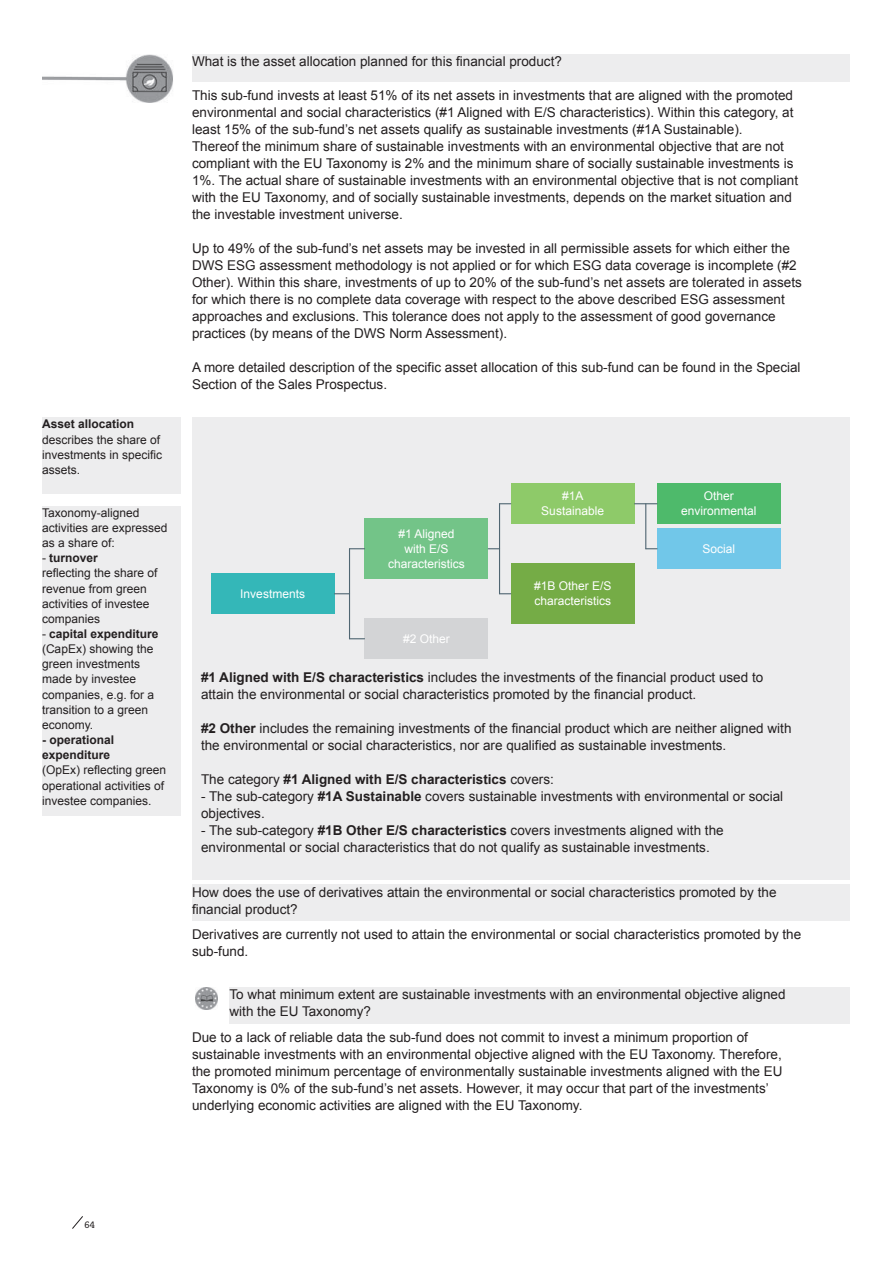
<style>
.page{position:relative;width:893px;height:1263px;background:#fff}
.page>*{position:absolute;margin:0;border:0;box-sizing:border-box;transform-origin:0 0}
.t1{font:13.5px/17px "Arial";color:#231f20}
.t2{font:700 13.5px "Arial";color:#231f20}
.t3{font:12px/15.1px "Arial";color:#231f20}
.t4{font:12px/15.1px "Arial";color:#fff;text-align:center}
.t5{font:700 12px/15.1px "Arial";color:#231f20}
.t6{font:9px "DWS Slab";color:#231f20}
.s1{font-weight:700}
.s2{font-weight:400}
</style>
<div class="page">
<svg style="left:72px;top:1216px;width:11px;height:13px"></svg>
<div style="left:192px;top:54px;width:658px;height:28px;background:#ededee"></div>
<img style="left:42px;top:54px;width:131px;height:48px">
<div style="left:42px;top:417px;width:138px;height:77px;background:#ededee"></div>
<div style="left:192px;top:417px;width:658px;height:463px;background:#ededee"></div>
<div style="left:211px;top:573px;width:123px;height:41px;background:#34b7b8"></div>
<div style="left:364px;top:518px;width:124px;height:61px;background:#73c488"></div>
<div style="left:364px;top:618px;width:124px;height:41px;background:#d3d4d6"></div>
<div style="left:657px;top:483px;width:124px;height:41px;background:#4eba6b"></div>
<div style="left:657px;top:528px;width:124px;height:41px;background:#71c7e9"></div>
<div style="left:511px;top:483px;width:123px;height:41px;background:#8eca69"></div>
<div style="left:511px;top:563px;width:123px;height:61px;background:#75ac46"></div>
<svg style="left:334px;top:593px;width:15px;height:1px"></svg>
<hr style="left:349px;top:549px;width:1px;height:90px;background:#506672">
<svg style="left:350px;top:548px;width:14px;height:1px"></svg>
<svg style="left:350px;top:638px;width:14px;height:1px"></svg>
<hr style="left:499px;top:504px;width:1px;height:90px;background:#506672">
<svg style="left:634px;top:503px;width:23px;height:1px"></svg>
<hr style="left:645px;top:504px;width:1px;height:45px;background:#506672">
<div style="left:42px;top:506px;width:138px;height:309px;background:#ededee"></div>
<div style="left:192px;top:884px;width:658px;height:37px;background:#ededee"></div>
<div style="left:230px;top:987px;width:620px;height:36px;background:#ededee"></div>
<img style="left:195px;top:987px;width:23px;height:23px">
<p class="t5" style="left:42px;top:417px;width:94px">Asset allocation</p>
<p class="t3" style="left:42px;top:432px;width:122px">describes the share of investments in specific assets.</p>
<p class="t3" style="left:42px;top:505px;width:127px">Taxonomy-aligned activities are expressed as a share of:</p>
<p class="t3" style="left:42px;top:550px;width:117px">- <span class="s1">turnover<br></span>reflecting the share of revenue from green activities of investee companies</p>
<p class="t3" style="left:42px;top:626px;width:118px">- <span class="s1">capital expenditure </span>(CapEx) showing the green investments made by investee companies, e.g. for a transition to a green economy.</p>
<p class="t5" style="left:42px;top:732px;width:74px">- operational expenditure</p>
<p class="t3" style="left:42px;top:762px;width:126px">(OpEx) reflecting green operational activities of investee companies.</p>
<p class="t1" style="left:192px;top:53px;width:371px">What is the asset allocation planned for this financial product?</p>
<p class="t1" style="left:192px;top:87px;width:608px">This sub-fund invests at least 51% of its net assets in investments that are aligned with the promoted environmental and social characteristics (#1 Aligned with E/S characteristics). Within this category, at least 15% of the sub-fund’s net assets qualify as sustainable investments (#1A Sustainable).<br>Thereof the minimum share of sustainable investments with an environmental objective that are not compliant with the EU Taxonomy is 2% and the minimum share of socially sustainable investments is 1%. The actual share of sustainable investments with an environmental objective that is not compliant with the EU Taxonomy, and of socially sustainable investments, depends on the market situation and the investable investment universe.</p>
<p class="t1" style="left:192px;top:240px;width:611px">Up to 49% of the sub-fund’s net assets may be invested in all permissible assets for which either the DWS ESG assessment methodology is not applied or for which ESG data coverage is incomplete (#2<br>Other). Within this share, investments of up to 20% of the sub-fund’s net assets are tolerated in assets for which there is no complete data coverage with respect to the above described ESG assessment approaches and exclusions. This tolerance does not apply to the assessment of good governance practices (by means of the DWS Norm Assessment).</p>
<p class="t1" style="left:192px;top:359px;width:610px">A more detailed description of the specific asset allocation of this sub-fund can be found in the Special<br>Section of the Sales Prospectus.</p>
<p class="t4" style="left:240px;top:586px;width:66px">Investments</p>
<p class="t4" style="left:388px;top:526px;width:78px">#1 Aligned with E/S characteristics</p>
<p class="t4" style="left:403px;top:631px;width:48px">#2 Other</p>
<p class="t4" style="left:541px;top:488px;width:64px">#1A<br>Sustainable</p>
<p class="t4" style="left:534px;top:578px;width:79px;text-align:left">#1B Other E/S characteristics</p>
<p class="t4" style="left:681px;top:488px;width:77px">Other environmental</p>
<p class="t4" style="left:703px;top:541px;width:34px">Social</p>
<p class="t1" style="left:201px;top:668px;width:564px"><span class="s1">#1 Aligned with E/S characteristics</span> includes the investments of the financial product used to attain the environmental or social characteristics promoted by the financial product.</p>
<p class="t1" style="left:201px;top:719px;width:592px"><span class="s1">#2 Other</span> includes the remaining investments of the financial product which are neither aligned with the environmental or social characteristics, nor are qualified as sustainable investments.</p>
<p class="t2" style="left:201px;top:770px;width:354px"><span class="s2">The category</span> #1 Aligned with E/S characteristics <span class="s2">covers:</span></p>
<p class="t1" style="left:201px;top:788px;width:584px">- The sub-category <span class="s1">#1A Sustainable</span> covers sustainable investments with environmental or social objectives.</p>
<p class="t1" style="left:201px;top:822px;width:524px">- The sub-category <span class="s1">#1B Other E/S characteristics</span> covers investments aligned with the environmental or social characteristics that do not qualify as sustainable investments.</p>
<p class="t1" style="left:192px;top:883px;width:586px">How does the use of derivatives attain the environmental or social characteristics promoted by the financial product?</p>
<p class="t1" style="left:192px;top:926px;width:611px">Derivatives are currently not used to attain the environmental or social characteristics promoted by the sub-fund.</p>
<p class="t1" style="left:230px;top:986px;width:557px">To what minimum extent are sustainable investments with an environmental objective aligned with the EU Taxonomy?</p>
<p class="t1" style="left:192px;top:1028px;width:592px">Due to a lack of reliable data the sub-fund does not commit to invest a minimum proportion of sustainable investments with an environmental objective aligned with the EU Taxonomy. Therefore, the promoted minimum percentage of environmentally sustainable investments aligned with the EU Taxonomy is 0% of the sub-fund’s net assets. However, it may occur that part of the investments’ underlying economic activities are aligned with the EU Taxonomy.</p>
<p class="t6" style="left:85px;top:1219px;width:12px">64</p>
</div>
